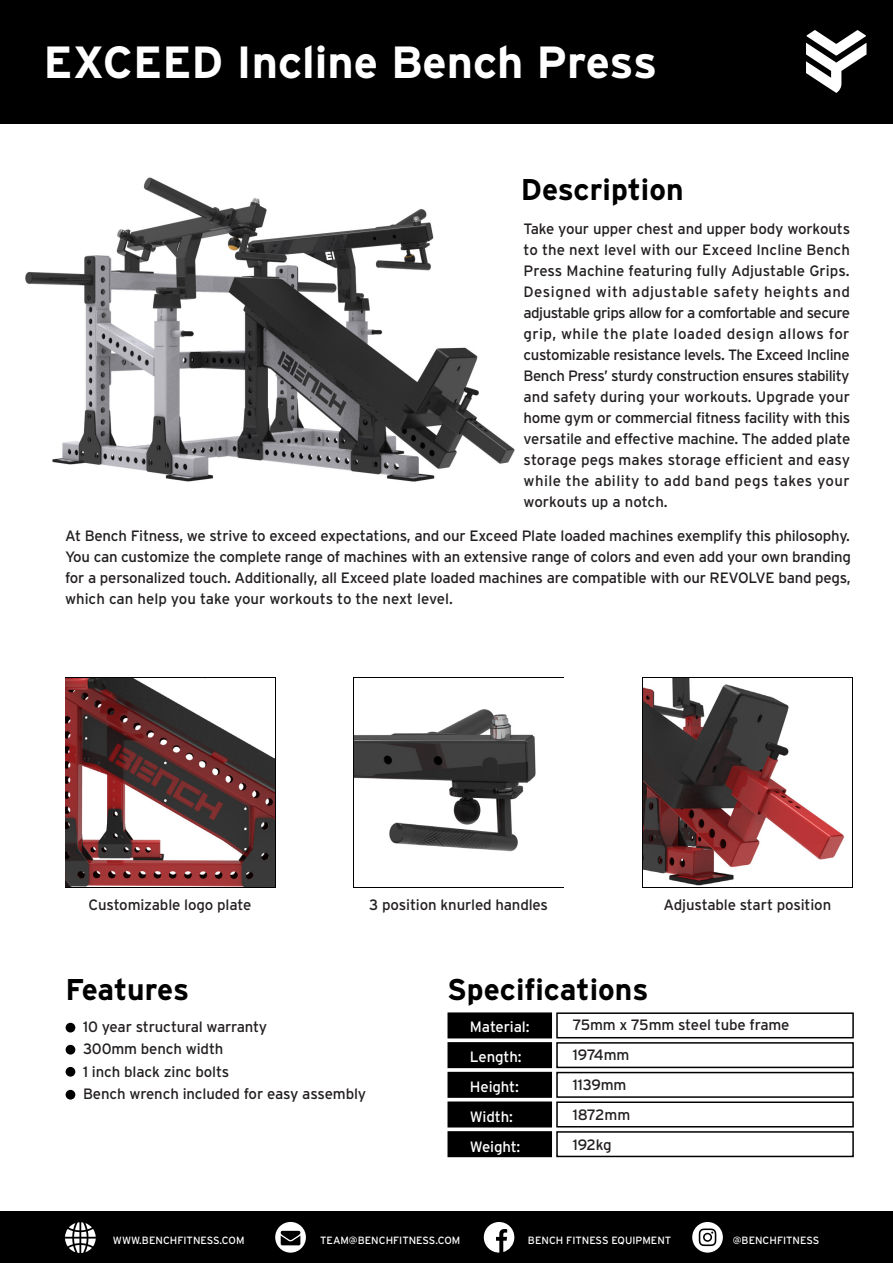
<style>
.page{position:relative;width:893px;height:1263px;background:#fff}
.page>*{position:absolute;margin:0;border:0;box-sizing:border-box;transform-origin:0 0}
.t1{font:700 45px "Interstate";color:#fff}
.t2{font:700 30px "Interstate";color:#000}
.t3{font:15px/21px "Interstate";letter-spacing:-.01em;color:#231f20}
.t4{font:15px/30px "Interstate";letter-spacing:-.01em;color:#fff}
.t5{font:10.5px "Interstate";color:#fff}
</style>
<div class="page">
<img style="left:25px;top:177px;width:490px;height:305px">
<div style="left:0;top:0;width:893px;height:123px;background:#000"></div>
<div style="left:66px;top:1023px;width:9px;height:9px;background:#000;border-radius:50%"></div>
<div style="left:66px;top:1045px;width:9px;height:9px;background:#000;border-radius:50%"></div>
<div style="left:66px;top:1067px;width:9px;height:10px;background:#000;border-radius:50%"></div>
<div style="left:66px;top:1090px;width:9px;height:9px;background:#000;border-radius:50%"></div>
<div style="left:447px;top:1012px;width:105px;height:26px;background:#000;border:2px solid #000"></div>
<div style="left:447px;top:1042px;width:105px;height:26px;background:#000;border:2px solid #000"></div>
<div style="left:447px;top:1072px;width:105px;height:26px;background:#000;border:2px solid #000"></div>
<div style="left:447px;top:1101px;width:105px;height:26px;background:#000;border:2px solid #000"></div>
<div style="left:447px;top:1131px;width:105px;height:26px;background:#000;border:2px solid #000"></div>
<div style="left:556px;top:1012px;width:298px;height:26px;border:2px solid #000"></div>
<div style="left:556px;top:1042px;width:298px;height:26px;border:2px solid #000"></div>
<div style="left:556px;top:1072px;width:298px;height:26px;border:2px solid #000"></div>
<div style="left:556px;top:1101px;width:298px;height:26px;border:2px solid #000"></div>
<div style="left:556px;top:1131px;width:298px;height:26px;border:2px solid #000"></div>
<div style="left:0;top:1212px;width:893px;height:51px;background:#000"></div>
<svg style="left:275px;top:1222px;width:31px;height:30px"></svg>
<svg style="left:484px;top:1222px;width:31px;height:30px"></svg>
<svg style="left:692px;top:1222px;width:31px;height:30px"></svg>
<svg style="left:65px;top:1222px;width:31px;height:31px"></svg>
<svg style="left:806px;top:30px;width:60px;height:63px"></svg>
<img style="left:354px;top:709px;width:182px;height:143px">
<img style="left:66px;top:678px;width:208px;height:209px">
<img style="left:643px;top:678px;width:202px;height:208px">
<h1 class="t1" style="left:44px;top:37px;width:615px">EXCEED Incline Bench Press</h1>
<h2 class="t2" style="left:521px;top:172px;width:164px">Description</h2>
<p class="t3" style="left:524px;top:218px;width:328px;text-align:justify">Take your upper chest and upper body workouts to the next level with our Exceed Incline Bench Press Machine featuring fully Adjustable Grips.<br>Designed with adjustable safety heights and adjustable grips allow for a comfortable and secure grip, while the plate loaded design allows for customizable resistance levels. The Exceed Incline Bench Press’ sturdy construction ensures stability and safety during your workouts. Upgrade your home gym or commercial fitness facility with this versatile and effective machine. The added plate storage pegs makes storage efficient and easy while the ability to add band pegs takes your workouts up a notch.</p>
<p class="t3" style="left:65px;top:525px;width:788px;text-align:justify">At Bench Fitness, we strive to exceed expectations, and our Exceed Plate loaded machines exemplify this philosophy.<br>You can customize the complete range of machines with an extensive range of colors and even add your own branding for a personalized touch. Additionally, all Exceed plate loaded machines are compatible with our REVOLVE band pegs, which can help you take your workouts to the next level.</p>
<p class="t3" style="left:89px;top:894px;width:164px">Customizable logo plate</p>
<p class="t3" style="left:369px;top:894px;width:180px">3 position knurled handles</p>
<p class="t3" style="left:664px;top:894px;width:169px">Adjustable start position</p>
<h2 class="t2" style="left:66px;top:973px;width:125px">Features</h2>
<h2 class="t2" style="left:447px;top:973px;width:203px">Specifications</h2>
<p class="t3" style="left:83px;top:1015px;width:285px;line-height:22.5px">10 year structural warranty<br>300mm bench width<br>1 inch black zinc bolts<br>Bench wrench included for easy assembly</p>
<p class="t4" style="left:470px;top:1011px;width:61px">Material:<br>Length:<br>Height:<br>Width:<br>Weight:</p>
<p class="t3" style="left:573px;top:1010px;width:218px;line-height:30px">75mm x 75mm steel tube frame<br>1974mm<br>1139mm<br>1872mm<br>192kg</p>
<p class="t5" style="left:113px;top:1235px;width:133px">WWW.BENCHFITNESS.COM</p>
<p class="t5" style="left:320px;top:1235px;width:142px">TEAM@BENCHFITNESS.COM</p>
<p class="t5" style="left:528px;top:1235px;width:145px">BENCH FITNESS EQUIPMENT</p>
<p class="t5" style="left:733px;top:1235px;width:88px">@BENCHFITNESS</p>
</div>
